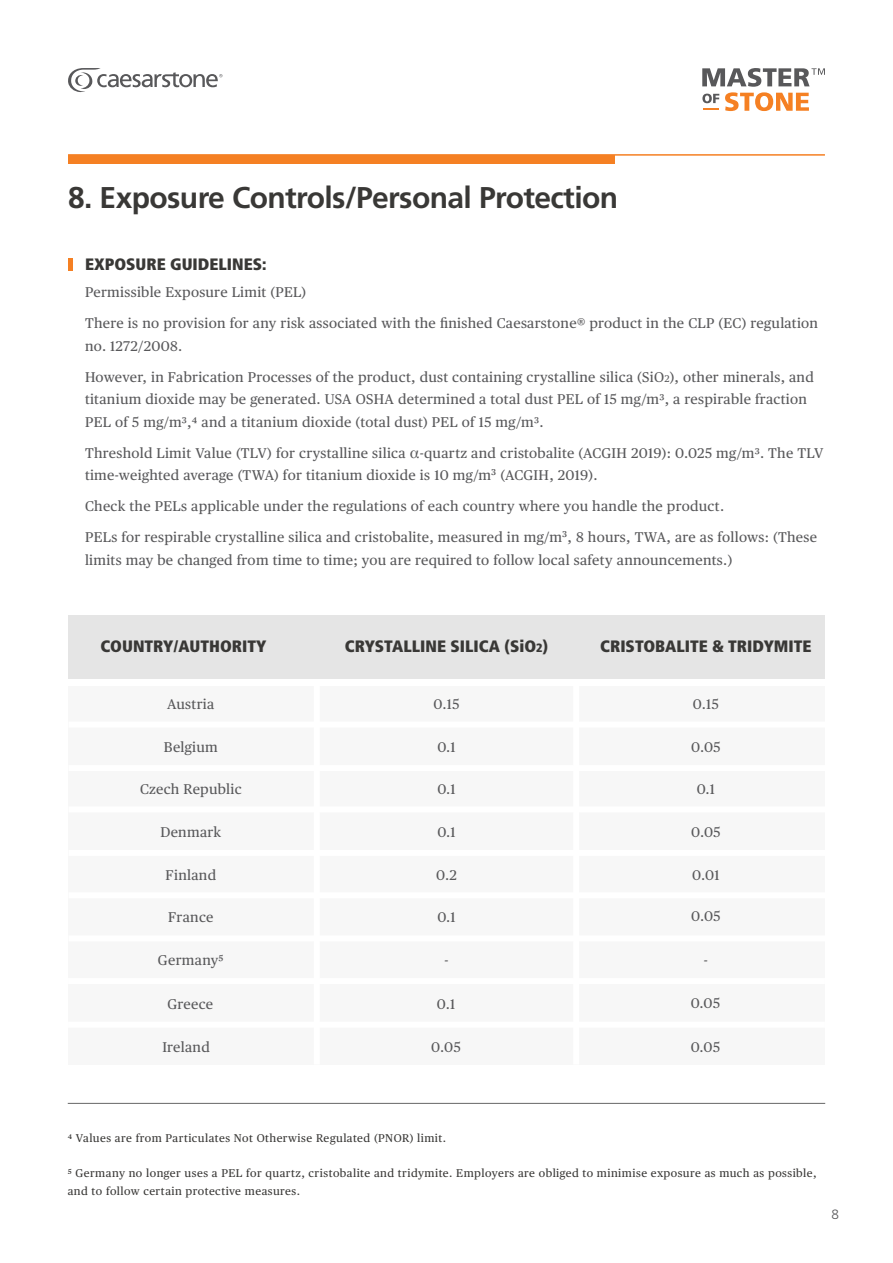
<style>
.page{position:relative;width:893px;height:1263px;background:#fff}
.page>*{position:absolute;margin:0;border:0;box-sizing:border-box;transform-origin:0 0}
.t1{font:700 30px "Frutiger LT Std";letter-spacing:-.02em;color:#393836}
.t2{font:900 condensed 16.5px "Frutiger LT Std";color:#393836}
.t3{font:14.1px/31px "Publico Text";letter-spacing:.02em;color:#58585a}
.t4{font:300 13.5px "Frutiger LT Std";color:#58585a}
.t5{font:11.25px/18px "Publico Text";letter-spacing:.04em;color:#393836}
.s1{font-size:9.75px}
.s2{font-family:"Times";font-size:15.75px}
.s3{font-size:12px}
</style>
<div class="page">
<svg style="left:68px;top:68px;width:154px;height:24px"></svg>
<div style="left:68px;top:155px;width:547px;height:8px;background:#f58023"></div>
<hr style="left:68px;top:154px;width:757px;height:2px;background:#f58023">
<svg style="left:702px;top:68px;width:123px;height:43px"></svg>
<hr style="left:68px;top:258px;width:4px;height:13px;background:#f58023">
<hr style="left:68px;top:1103px;width:757px;height:1px;background:#666">
<div style="left:68px;top:615px;width:757px;height:64px;background:#e5e5e5"></div>
<div style="left:68px;top:686px;width:757px;height:378px;background:#f7f7f7"></div>
<div style="left:68px;top:721px;width:757px;height:6px;background:#fff"></div>
<div style="left:68px;top:765px;width:757px;height:6px;background:#fff"></div>
<div style="left:314px;top:686px;width:6px;height:378px;background:#fff"></div>
<div style="left:573px;top:686px;width:6px;height:378px;background:#fff"></div>
<div style="left:68px;top:806px;width:757px;height:6px;background:#fff"></div>
<div style="left:68px;top:850px;width:757px;height:6px;background:#fff"></div>
<div style="left:68px;top:892px;width:757px;height:6px;background:#fff"></div>
<div style="left:68px;top:935px;width:757px;height:6px;background:#fff"></div>
<div style="left:68px;top:978px;width:757px;height:6px;background:#fff"></div>
<div style="left:68px;top:1022px;width:757px;height:6px;background:#fff"></div>
<h1 class="t1" style="left:68px;top:180px;width:552px">8. Exposure Controls/Personal Protection</h1>
<p class="t2" style="left:85px;top:254px;width:183px">EXPOSURE GUIDELINES:</p>
<p class="t3" style="left:85px;top:276px;width:735px">Permissible Exposure Limit (PEL)<br>There is no provision for any risk associated with the finished Caesarstone® product in the CLP (EC) regulation</p>
<p class="t3" style="left:85px;top:329px;width:730px">no. 1272/2008.<br>However, in Fabrication Processes of the product, dust containing crystalline silica (SiO<span class="s1">2</span>), other minerals, and</p>
<p class="t3" style="left:85px;top:387px;width:723px;line-height:22.5px">titanium dioxide may be generated. USA OSHA determined a total dust PEL of 15 mg/m3, a respirable fraction<br>PEL of 5 mg/m3,4 and a titanium dioxide (total dust) PEL of 15 mg/m3.</p>
<p class="t3" style="left:85px;top:441px;width:740px;line-height:22.5px">Threshold Limit Value (TLV) for crystalline silica <span class="s2">α</span>-quartz and cristobalite (ACGIH 2019): 0.025 mg/m3. The TLV time-weighted average (TWA) for titanium dioxide is 10 mg/m3 (ACGIH, 2019).</p>
<p class="t3" style="left:85px;top:490px;width:734px">Check the PELs applicable under the regulations of each country where you handle the product.<br>PELs for respirable crystalline silica and cristobalite, measured in mg/m3, 8 hours, TWA, are as follows: (These</p>
<p class="t3" style="left:85px;top:544px;width:649px">limits may be changed from time to time; you are required to follow local safety announcements.)</p>
<p class="t2" style="left:345px;top:636px;width:205px">CRYSTALLINE SILICA (SiO<span class="s3">2</span>)</p>
<p class="t2" style="left:100px;top:636px;width:168px">COUNTRY/AUTHORITY</p>
<p class="t2" style="left:600px;top:636px;width:213px">CRISTOBALITE &amp; TRIDYMITE</p>
<p class="t3" style="left:167px;top:688px;width:49px">Austria</p>
<p class="t3" style="left:164px;top:730px;width:56px">Belgium</p>
<p class="t3" style="left:434px;top:688px;width:27px">0.15</p>
<p class="t3" style="left:437px;top:730px;width:20px">0.1</p>
<p class="t3" style="left:693px;top:688px;width:27px">0.15</p>
<p class="t3" style="left:691px;top:730px;width:31px">0.05</p>
<p class="t3" style="left:140px;top:773px;width:103px">Czech Republic</p>
<p class="t3" style="left:437px;top:773px;width:20px">0.1</p>
<p class="t3" style="left:697px;top:773px;width:20px">0.1</p>
<p class="t3" style="left:160px;top:815px;width:62px">Denmark</p>
<p class="t3" style="left:437px;top:815px;width:20px">0.1</p>
<p class="t3" style="left:691px;top:815px;width:31px">0.05</p>
<p class="t3" style="left:166px;top:859px;width:52px">Finland</p>
<p class="t3" style="left:436px;top:859px;width:22px">0.2</p>
<p class="t3" style="left:692px;top:859px;width:29px">0.01</p>
<p class="t3" style="left:168px;top:900px;width:47px">France</p>
<p class="t3" style="left:437px;top:900px;width:20px">0.1</p>
<p class="t3" style="left:691px;top:900px;width:31px">0.05</p>
<p class="t3" style="left:158px;top:944px;width:67px">Germany5</p>
<p class="t3" style="left:444px;top:944px;width:6px">-</p>
<p class="t3" style="left:704px;top:943px;width:6px">-</p>
<p class="t3" style="left:168px;top:987px;width:47px">Greece</p>
<p class="t3" style="left:437px;top:987px;width:20px">0.1</p>
<p class="t3" style="left:691px;top:987px;width:31px">0.05</p>
<p class="t3" style="left:162px;top:1030px;width:49px">Ireland</p>
<p class="t3" style="left:431px;top:1030px;width:31px">0.05</p>
<p class="t3" style="left:691px;top:1030px;width:31px">0.05</p>
<p class="t5" style="left:68px;top:1128px;width:380px">4 Values are from Particulates Not Otherwise Regulated (PNOR) limit.</p>
<p class="t5" style="left:68px;top:1163px;width:750px">5 Germany no longer uses a PEL for quartz, cristobalite and tridymite. Employers are obliged to minimise exposure as much as possible, and to follow certain protective measures.</p>
<p class="t4" style="left:831px;top:1207px;width:9px">8</p>
</div>
